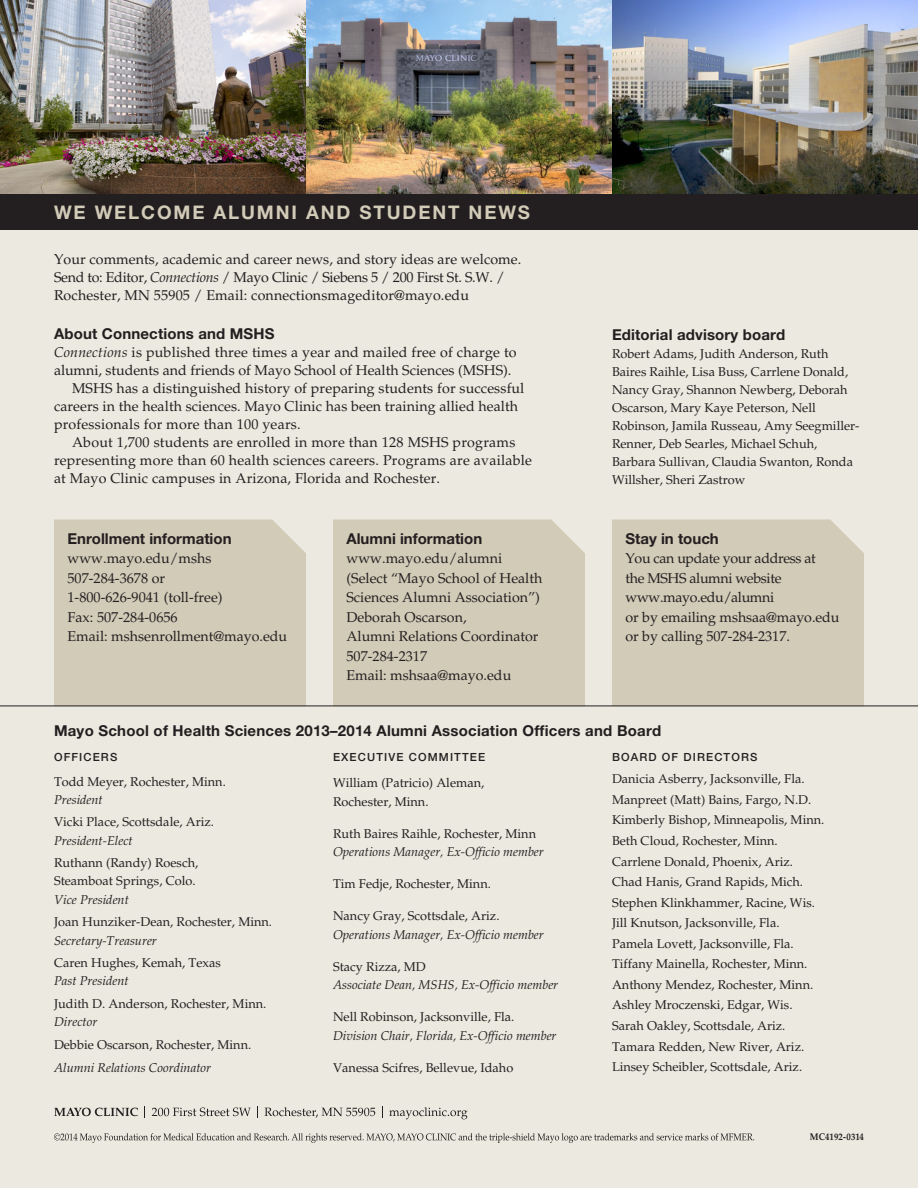
<style>
.page{position:relative;width:918px;height:1188px;background:#ece9e0}
.page>*{position:absolute;margin:0;border:0;box-sizing:border-box;transform-origin:0 0}
.head{font:700 18.75px "Helvetica Neue LT Std";letter-spacing:.1em;color:#d2cbb8}
.subhead{font:700 15px "Helvetica Neue LT Std";color:#231f20}
.sidebar_body_text_2{font:700 15px "Helvetica Neue LT Std";letter-spacing:.015em;color:#231f20}
.body_text_-_no_inden{font:14.25px/19.5px "Palatino LT Std";color:#231f20}
.body_text{font:14.25px/18px "Palatino LT Std";letter-spacing:.01em;color:#231f20}
.body_text_-_no_inden-2{font:14.25px/19.5px "Palatino LT Std";letter-spacing:-.025em;color:#231f20}
.sidebar_body_text_2-2{font:12.75px/18px "Palatino LT Std";color:#231f20}
.sidebar_body_text_2-3{font:italic 12.75px/18.5px "Palatino LT Std";color:#231f20}
.sidebar_subhead_-_CA{font:500 11.25px "Helvetica Neue LT Std";letter-spacing:.1em;color:#231f20}
.MC_Number{font:700 9.75px "Palatino LT Std";letter-spacing:.005em;color:#231f20;scale:.9 1}
.s1{font-style:italic}
.s2{font-style:normal}
</style>
<div class="page">
<img style="left:0;top:0;width:918px;height:194px">
<svg style="left:54px;top:1108px;width:84px;height:8px"></svg>
<svg style="left:152px;top:1107px;width:99px;height:9px"></svg>
<svg style="left:257px;top:1106px;width:1px;height:12px"></svg>
<svg style="left:264px;top:1107px;width:111px;height:11px"></svg>
<svg style="left:382px;top:1106px;width:1px;height:12px"></svg>
<svg style="left:389px;top:1107px;width:79px;height:12px"></svg>
<svg style="left:54px;top:1133px;width:700px;height:10px"></svg>
<div style="left:0;top:194px;width:918px;height:35px;background:#231f20"></div>
<div style="left:612px;top:519px;width:252px;height:187px;background:#d2cbb8"></div>
<div style="left:54px;top:519px;width:252px;height:187px;background:#d2cbb8"></div>
<div style="left:333px;top:519px;width:252px;height:187px;background:#d2cbb8"></div>
<hr style="left:0;top:706px;width:918px;height:1px;background:#231f20">
<p class="head" style="left:54px;top:201px;width:478px">WE WELCOME ALUMNI AND STUDENT NEWS</p>
<p class="body_text_-_no_inden" style="left:54px;top:250px;width:469px;line-height:18px">Your comments, academic and career news, and story ideas are welcome.<br>Send to: Editor, <span class="s1">Connections</span> / Mayo Clinic / Siebens 5 / 200 First St. S.W. /<br>Rochester, MN 55905 / Email: connectionsmageditor@mayo.edu</p>
<p class="subhead" style="left:54px;top:324px;width:222px">About Connections and MSHS</p>
<p class="body_text_-_no_inden" style="left:54px;top:343px;width:464px;line-height:18px"><span class="s1">Connections</span> is published three times a year and mailed free of charge to alumni, students and friends of Mayo School of Health Sciences (MSHS).</p>
<p class="body_text" style="left:54px;top:379px;width:472px;text-indent:18px">MSHS has a distinguished history of preparing students for successful careers in the health sciences. Mayo Clinic has been training allied health professionals for more than 100 years.</p>
<p class="body_text" style="left:54px;top:433px;width:480px;text-indent:18px">About 1,700 students are enrolled in more than 128 MSHS programs representing more than 60 health sciences careers. Programs are available at Mayo Clinic campuses in Arizona, Florida and Rochester.</p>
<p class="subhead" style="left:68px;top:529px;width:166px">Enrollment information</p>
<p class="body_text_-_no_inden" style="left:68px;top:549px;width:221px">www.mayo.edu/mshs<br>507-284-3678 or<br>1-800-626-9041 (toll-free)<br>Fax: 507-284-0656<br>Email: mshsenrollment@mayo.edu</p>
<p class="subhead" style="left:346px;top:529px;width:137px">Alumni information</p>
<p class="body_text_-_no_inden" style="left:346px;top:549px;width:197px">www.mayo.edu/alumni (Select “Mayo School of Health<br>Sciences Alumni Association”)<br>Deborah Oscarson,<br>Alumni Relations Coordinator<br>507-284-2317<br>Email: mshsaa@mayo.edu</p>
<p class="subhead" style="left:612px;top:326px;width:175px">Editorial advisory board</p>
<p class="sidebar_body_text_2-2" style="left:612px;top:345px;width:249px">Robert Adams, Judith Anderson, Ruth Baires Raihle, Lisa Buss, Carrlene Donald, Nancy Gray, Shannon Newberg, Deborah Oscarson, Mary Kaye Peterson, Nell Robinson, Jamila Russeau, Amy Seegmiller-Renner, Deb Searles, Michael Schuh, Barbara Sullivan, Claudia Swanton, Ronda Willsher, Sheri Zastrow</p>
<p class="subhead" style="left:626px;top:529px;width:95px">Stay in touch</p>
<p class="body_text_-_no_inden-2" style="left:626px;top:549px;width:215px">You can update your address at<br>the MSHS alumni website www.mayo.edu/alumni<br>or by emailing mshsaa@mayo.edu or by calling 507-284-2317.</p>
<p class="sidebar_body_text_2" style="left:54px;top:721px;width:609px">Mayo School of Health Sciences 2013–2014 Alumni Association Officers and Board</p>
<p class="sidebar_subhead_-_CA" style="left:54px;top:750px;width:65px">OFFICERS</p>
<p class="sidebar_body_text_2-2" style="left:54px;top:772px;width:173px">Todd Meyer, Rochester, Minn.<br><span class="s1">President</span></p>
<p class="sidebar_body_text_2-2" style="left:54px;top:813px;width:162px">Vicki Place, Scottsdale, Ariz.<br><span class="s1">President-Elect</span></p>
<p class="sidebar_body_text_2-2" style="left:54px;top:854px;width:146px">Ruthann (Randy) Roesch,<br>Steamboat Springs, Colo.<br><span class="s1">Vice President</span></p>
<p class="sidebar_body_text_2-2" style="left:54px;top:913px;width:220px">Joan Hunziker-Dean, Rochester, Minn.<br><span class="s1">Secretary-Treasurer</span></p>
<p class="sidebar_body_text_2-2" style="left:54px;top:954px;width:168px">Caren Hughes, Kemah, Texas<br><span class="s1">Past President</span></p>
<p class="sidebar_body_text_2-2" style="left:54px;top:995px;width:214px">Judith D. Anderson, Rochester, Minn.<br><span class="s1">Director</span></p>
<p class="sidebar_body_text_2-2" style="left:54px;top:1034px;width:199px;line-height:22.6px">Debbie Oscarson, Rochester, Minn.<br><span class="s1">Alumni Relations Coordinator</span></p>
<p class="sidebar_subhead_-_CA" style="left:333px;top:750px;width:154px">EXECUTIVE COMMITTEE</p>
<p class="sidebar_body_text_2-2" style="left:333px;top:774px;width:153px;line-height:18.5px">William (Patricio) Aleman,<br>Rochester, Minn.</p>
<p class="sidebar_body_text_2-3" style="left:333px;top:824px;width:212px"><span class="s2">Ruth Baires Raihle, Rochester, Minn<br></span>Operations Manager, Ex-Officio member</p>
<p class="sidebar_body_text_2-2" style="left:333px;top:875px;width:159px">Tim Fedje, Rochester, Minn.</p>
<p class="sidebar_body_text_2-3" style="left:333px;top:907px;width:212px"><span class="s2">Nancy Gray, Scottsdale, Ariz.<br></span>Operations Manager, Ex-Officio member</p>
<p class="sidebar_body_text_2-3" style="left:333px;top:957px;width:227px"><span class="s2">Stacy Rizza, MD<br></span>Associate Dean, MSHS, Ex-Officio member</p>
<p class="sidebar_body_text_2-3" style="left:333px;top:1008px;width:225px"><span class="s2">Nell Robinson, Jacksonville, Fla.<br></span>Division Chair, Florida, Ex-Officio member</p>
<p class="sidebar_body_text_2-2" style="left:333px;top:1059px;width:182px">Vanessa Scifres, Bellevue, Idaho</p>
<p class="sidebar_subhead_-_CA" style="left:612px;top:750px;width:147px">BOARD OF DIRECTORS</p>
<p class="sidebar_body_text_2-2" style="left:612px;top:770px;width:194px">Danicia Asberry, Jacksonville, Fla.</p>
<p class="sidebar_body_text_2-2" style="left:612px;top:791px;width:201px">Manpreet (Matt) Bains, Fargo, N.D.</p>
<p class="sidebar_body_text_2-2" style="left:612px;top:811px;width:214px">Kimberly Bishop, Minneapolis, Minn.</p>
<p class="sidebar_body_text_2-2" style="left:612px;top:832px;width:167px">Beth Cloud, Rochester, Minn.</p>
<p class="sidebar_body_text_2-2" style="left:612px;top:852px;width:183px">Carrlene Donald, Phoenix, Ariz.</p>
<p class="sidebar_body_text_2-2" style="left:612px;top:873px;width:193px">Chad Hanis, Grand Rapids, Mich.</p>
<p class="sidebar_body_text_2-2" style="left:612px;top:894px;width:204px">Stephen Klinkhammer, Racine, Wis.</p>
<p class="sidebar_body_text_2-2" style="left:612px;top:914px;width:169px">Jill Knutson, Jacksonville, Fla.</p>
<p class="sidebar_body_text_2-2" style="left:612px;top:935px;width:183px">Pamela Lovett, Jacksonville, Fla.</p>
<p class="sidebar_body_text_2-2" style="left:612px;top:955px;width:197px">Tiffany Mainella, Rochester, Minn.</p>
<p class="sidebar_body_text_2-2" style="left:612px;top:976px;width:203px">Anthony Mendez, Rochester, Minn.</p>
<p class="sidebar_body_text_2-2" style="left:612px;top:996px;width:182px">Ashley Mroczenski, Edgar, Wis.</p>
<p class="sidebar_body_text_2-2" style="left:612px;top:1017px;width:175px">Sarah Oakley, Scottsdale, Ariz.</p>
<p class="sidebar_body_text_2-2" style="left:612px;top:1037px;width:194px">Tamara Redden, New River, Ariz.</p>
<p class="sidebar_body_text_2-2" style="left:612px;top:1058px;width:192px">Linsey Scheibler, Scottsdale, Ariz.</p>
<p class="MC_Number" style="left:810px;top:1131px;width:62px">MC4192-0314</p>
</div>
